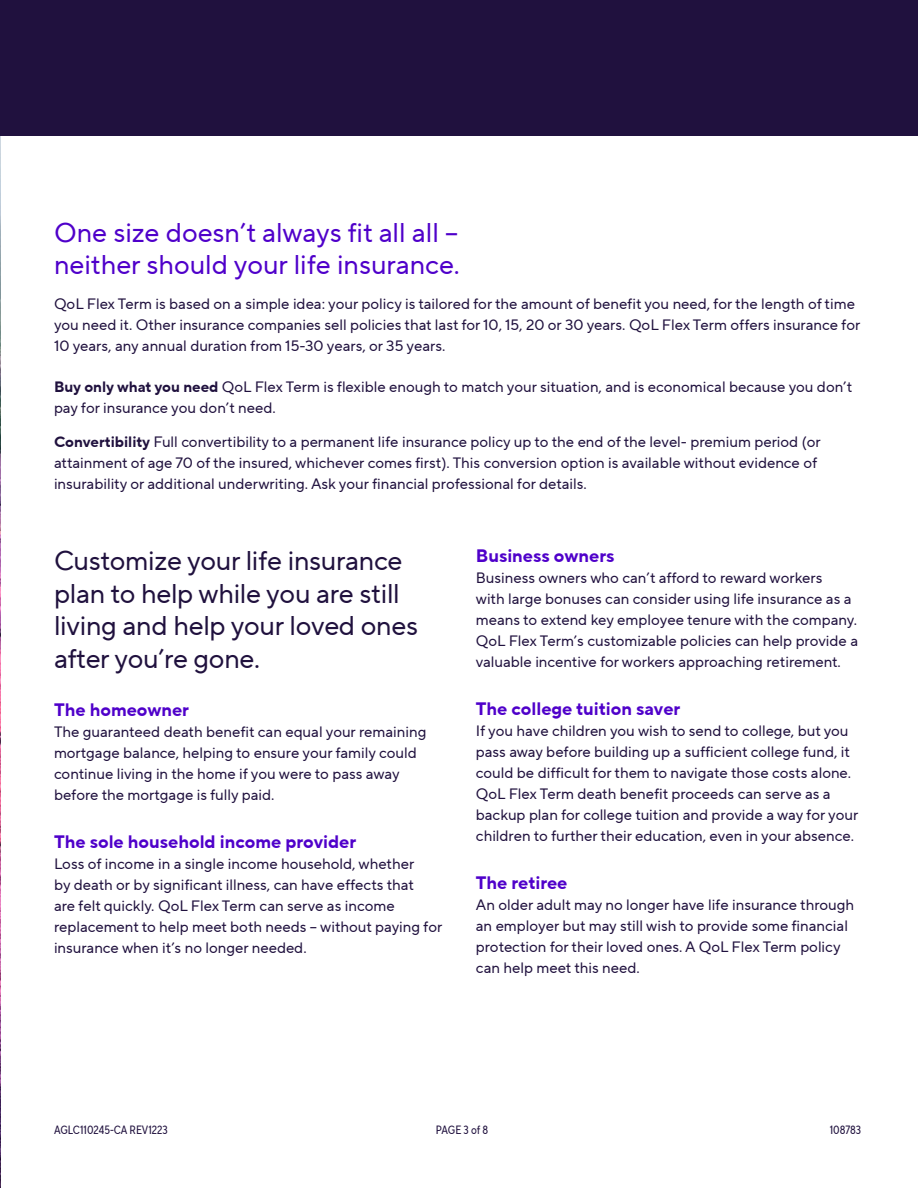
<style>
.page{position:relative;width:918px;height:1188px;background:#fff}
.page>*{position:absolute;margin:0;border:0;box-sizing:border-box;transform-origin:0 0}
.t1{font:27px/32.4px "TT Norms Pro";letter-spacing:-.01em;color:#20113e}
.t2{font:27px/32.4px "TT Norms Pro";color:#4f00ca}
.t3{font:700 18px "TT Norms Pro";color:#4f00ca}
.t4{font:15px/21px "TT Norms Pro";color:#20113e}
.t5{font:12px "TT Norms Pro Cond";color:#20113e}
.s1{font-weight:700}
</style>
<div class="page">
<img style="left:0;top:66px;width:1px;height:1122px">
<div style="left:0;top:0;width:918px;height:136px;background:#20113e"></div>
<h2 class="t2" style="left:54px;top:216px;width:407px">One size doesn’t always fit all all – neither should your life insurance.</h2>
<p class="t4" style="left:54px;top:293px;width:808px">QoL Flex Term is based on a simple idea: your policy is tailored for the amount of benefit you need, for the length of time you need it. Other insurance companies sell policies that last for 10, 15, 20 or 30 years. QoL Flex Term offers insurance for<br>10 years, any annual duration from 15-30 years, or 35 years.</p>
<p class="t4" style="left:54px;top:376px;width:800px"><span class="s1">Buy only what you need</span> QoL Flex Term is flexible enough to match your situation, and is economical because you don’t pay for insurance you don’t need.</p>
<p class="t4" style="left:54px;top:431px;width:768px"><span class="s1">Convertibility</span> Full convertibility to a permanent life insurance policy up to the end of the level- premium period (or attainment of age 70 of the insured, whichever comes first). This conversion option is available without evidence of insurability or additional underwriting. Ask your financial professional for details.</p>
<p class="t1" style="left:54px;top:545px;width:366px">Customize your life insurance plan to help while you are still living and help your loved ones after you’re gone.</p>
<h3 class="t3" style="left:54px;top:696px;width:137px">The homeowner</h3>
<p class="t4" style="left:54px;top:721px;width:374px">The guaranteed death benefit can equal your remaining mortgage balance, helping to ensure your family could continue living in the home if you were to pass away before the mortgage is fully paid.</p>
<h3 class="t3" style="left:54px;top:828px;width:304px">The sole household income provider</h3>
<p class="t4" style="left:54px;top:853px;width:390px">Loss of income in a single income household, whether<br>by death or by significant illness, can have effects that<br>are felt quickly. QoL Flex Term can serve as income replacement to help meet both needs – without paying for insurance when it’s no longer needed.</p>
<h3 class="t3" style="left:476px;top:542px;width:140px">Business owners</h3>
<p class="t4" style="left:476px;top:567px;width:384px">Business owners who can’t afford to reward workers<br>with large bonuses can consider using life insurance as a means to extend key employee tenure with the company.<br>QoL Flex Term’s customizable policies can help provide a valuable incentive for workers approaching retirement.</p>
<h3 class="t3" style="left:476px;top:695px;width:206px">The college tuition saver</h3>
<p class="t4" style="left:476px;top:720px;width:384px">If you have children you wish to send to college, but you pass away before building up a sufficient college fund, it could be difficult for them to navigate those costs alone.<br>QoL Flex Term death benefit proceeds can serve as a backup plan for college tuition and provide a way for your children to further their education, even in your absence.</p>
<h3 class="t3" style="left:476px;top:869px;width:93px">The retiree</h3>
<p class="t4" style="left:476px;top:894px;width:380px">An older adult may no longer have life insurance through an employer but may still wish to provide some financial protection for their loved ones. A QoL Flex Term policy can help meet this need.</p>
<p class="t5" style="left:54px;top:1121px;width:115px">AGLC110245-CA REV1223</p>
<p class="t5" style="left:436px;top:1121px;width:54px">PAGE 3 of 8</p>
<p class="t5" style="left:830px;top:1121px;width:33px">108783</p>
</div>
